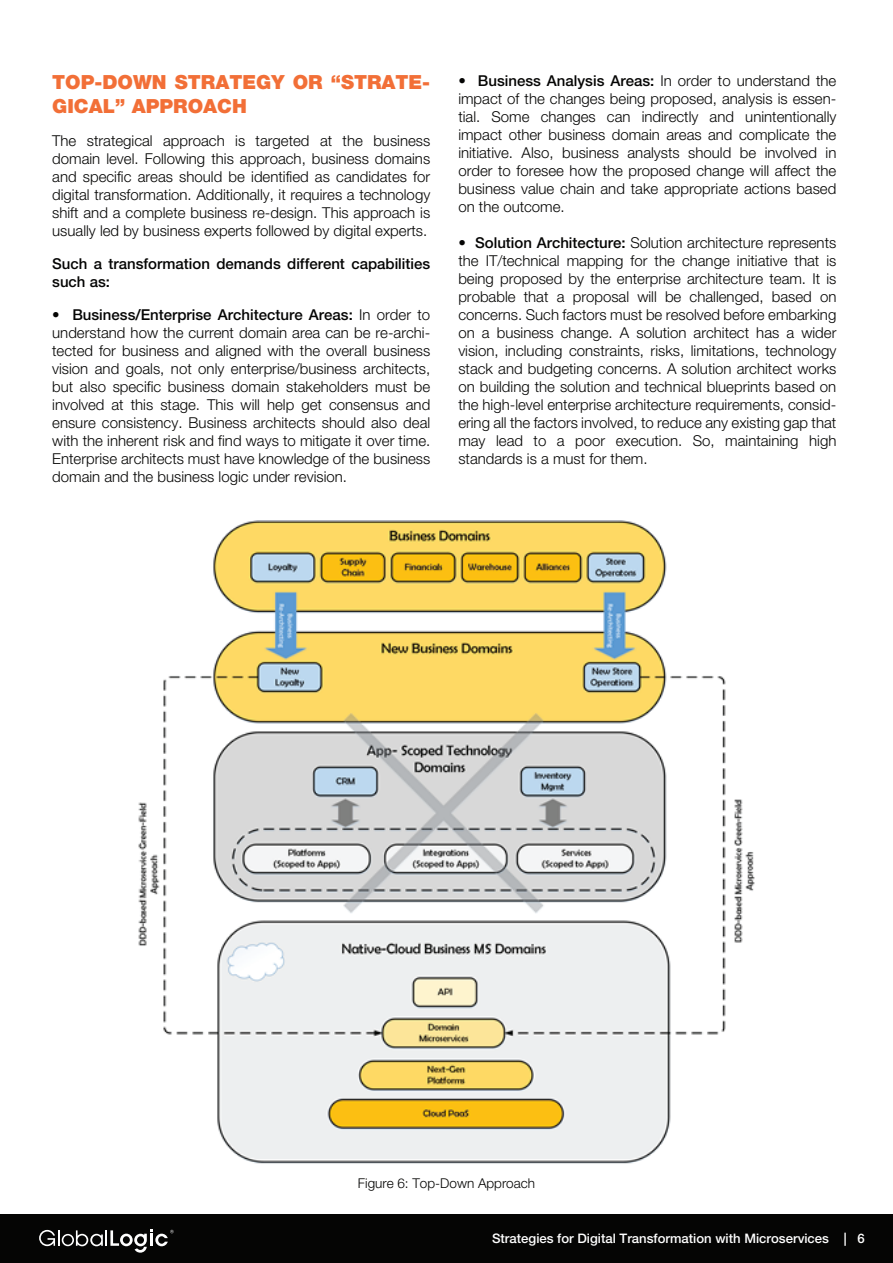
<style>
.page{position:relative;width:893px;height:1263px;background:#fff}
.page>*{position:absolute;margin:0;border:0;box-sizing:border-box;transform-origin:0 0}
.t1{font:900 19.5px/23.4px "Helvetica Neue";color:#f26f37}
.t2{font:300 15px/18px "Helvetica Neue";color:#050504;text-align:justify}
.t3{font:500 15px/18px "Helvetica Neue";color:#050504}
.t4{font:300 13.5px "Helvetica Neue";color:#050504}
.t5{font:500 13.2px "Helvetica Neue";color:#fff}
.s1{font-weight:500}
</style>
<div class="page">
<div style="left:0;top:1215px;width:893px;height:48px;background:#050504"></div>
<svg style="left:39px;top:1229px;width:135px;height:24px"></svg>
<img style="left:138px;top:520px;width:617px;height:644px">
<h1 class="t1" style="left:52px;top:70px;width:380px">TOP-DOWN STRATEGY OR “STRATE-<br>GICAL” APPROACH</h1>
<p class="t2" style="left:52px;top:131px;width:380px">The strategical approach is targeted at the business domain level. Following this approach, business domains and specific areas should be identified as candidates for digital transformation. Additionally, it requires a technology shift and a complete business re-design. This approach is usually led by business experts followed by digital experts.</p>
<p class="t3" style="left:52px;top:254px;width:380px">Such a transformation demands different capabilities such as:</p>
<p class="t2" style="left:52px;top:305px;width:380px">• <span class="s1">Business/Enterprise Architecture Areas:</span> In order to understand how the current domain area can be re-archi&shy;tected for business and aligned with the overall business vision and goals, not only enterprise/business architects, but also specific business domain stakeholders must be involved at this stage. This will help get consensus and ensure consistency. Business architects should also deal with the inherent risk and find ways to mitigate it over time.<br>Enterprise architects must have knowledge of the business domain and the business logic under revision.</p>
<p class="t2" style="left:458px;top:71px;width:380px">• <span class="s1">Business Analysis Areas:</span> In order to understand the impact of the changes being proposed, analysis is essen&shy;tial. Some changes can indirectly and unintentionally impact other business domain areas and complicate the initiative. Also, business analysts should be involved in order to foresee how the proposed change will affect the business value chain and take appropriate actions based on the outcome.</p>
<p class="t2" style="left:458px;top:233px;width:380px">• <span class="s1">Solution Architecture:</span> Solution architecture represents the IT/technical mapping for the change initiative that is being proposed by the enterprise architecture team. It is probable that a proposal will be challenged, based on concerns. Such factors must be resolved before embarking on a business change. A solution architect has a wider vision, including constraints, risks, limitations, technology stack and budgeting concerns. A solution architect works on building the solution and technical blueprints based on the high-level enterprise architecture requirements, consid&shy;ering all the factors involved, to reduce any existing gap that may lead to a poor execution. So, maintaining high standards is a must for them.</p>
<p class="t4" style="left:358px;top:1175px;width:179px">Figure 6: Top-Down Approach</p>
<p class="t5" style="left:492px;top:1231px;width:374px">Strategies for Digital Transformation with Microservices | 6</p>
</div>
